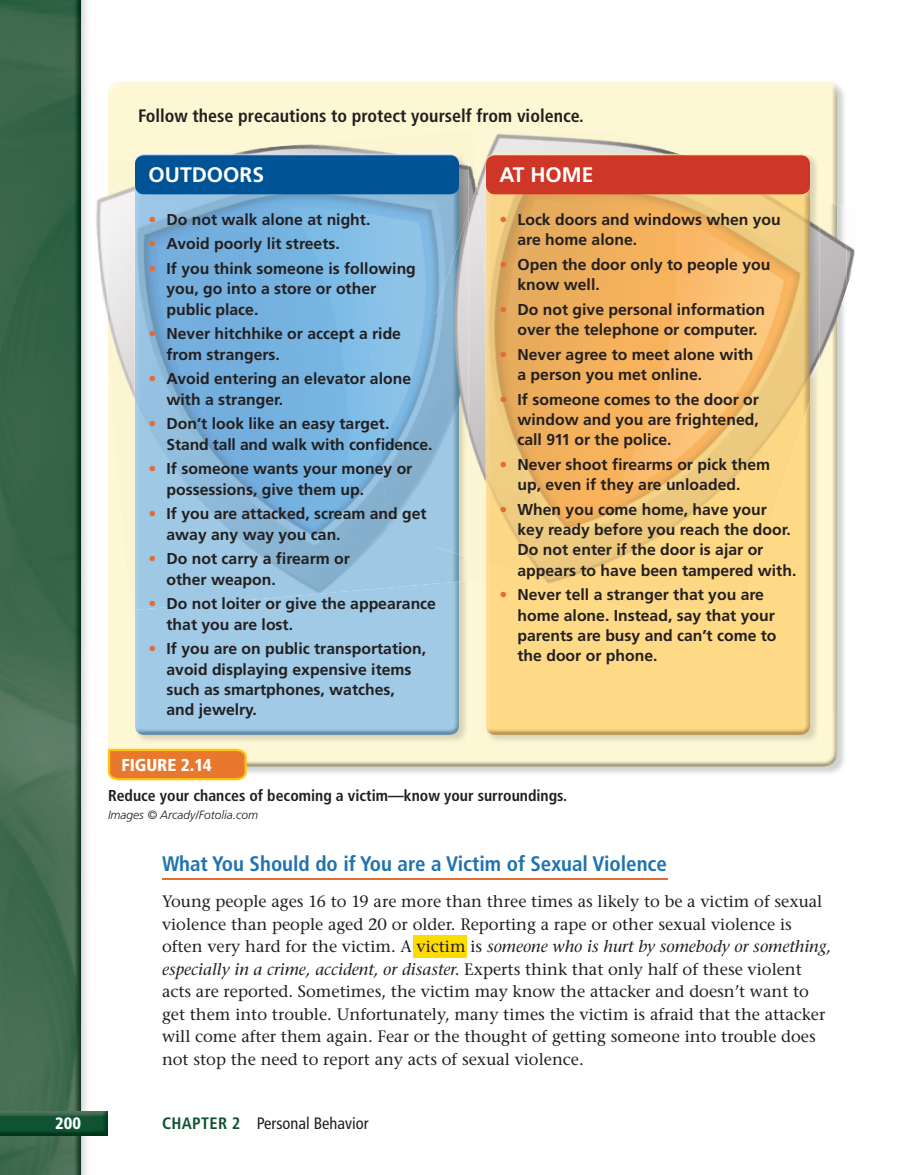
<style>
.page{position:relative;width:918px;height:1175px;background:#fff}
.page>*{position:absolute;margin:0;border:0;box-sizing:border-box;transform-origin:0 0}
.t1{font:700 condensed 21px "Frutiger";color:#2073ae}
.t2{font:700 21px "Frutiger";color:#fff}
.t3{font:700 condensed 18px "Frutiger";color:#231f20}
.t4{font:900 condensed 17.25px "Frutiger";color:#fff}
.t5{font:16.5px/22.5px "Stone Serif";color:#231f20}
.t6{font:condensed 16.5px "Frutiger";color:#231f20}
.t7{font:900 condensed 16.5px "Frutiger";color:#fff}
.t8{font:700 15.75px/20.2px "Frutiger";color:#231f20}
.t9{font:700 condensed 15.75px "Frutiger";color:#231f20}
.t10{font:italic 300 12px "Frutiger";color:#231f20}
.s1{font-weight:400;color:#e36c34}
.s2{font-style:italic}
.s3{font-weight:700;color:#0f5333}
</style>
<div class="page">
<img style="left:0;top:0;width:87px;height:1174px">
<svg style="left:81px;top:1135px;width:27px;height:1px"></svg>
<img style="left:0;top:1135px;width:81px;height:1px">
<img style="left:0;top:1111px;width:108px;height:24px">
<hr style="left:162px;top:878px;width:505px;height:1px;background:#e36c34">
<div style="left:413px;top:935px;width:54px;height:23px;background:#ffdc01"></div>
<hr style="left:113px;top:81px;width:719px;height:3px;background:#fef9de">
<img style="left:108px;top:712px;width:729px;height:52px">
<div style="left:108px;top:610px;width:27px;height:102px;background:#fef7d4"></div>
<div style="left:468px;top:563px;width:18px;height:149px;background:#fef7d4"></div>
<img style="left:819px;top:372px;width:18px;height:340px">
<img style="left:786px;top:84px;width:51px;height:115px">
<div style="left:108px;top:84px;width:312px;height:75px;background:#fef7d4"></div>
<div style="left:474px;top:84px;width:50px;height:46px;background:#fef7d4"></div>
<div style="left:577px;top:84px;width:209px;height:70px;background:#fef7d4"></div>
<div style="left:420px;top:84px;width:54px;height:45px;background:#fef7d4"></div>
<div style="left:524px;top:84px;width:53px;height:46px;background:#fef7d4"></div>
<svg style="left:108px;top:748px;width:139px;height:32px;background:#ec872f"></svg>
<img style="left:194px;top:129px;width:283px;height:50px">
<img style="left:468px;top:179px;width:9px;height:5px">
<img style="left:96px;top:195px;width:12px;height:122px">
<img style="left:108px;top:159px;width:27px;height:451px">
<img style="left:135px;top:581px;width:333px;height:163px">
<img style="left:140px;top:154px;width:41px;height:1px">
<img style="left:181px;top:154px;width:273px;height:1px">
<img style="left:137px;top:732px;width:320px;height:3px">
<div style="left:135px;top:583px;width:324px;height:149px;background:#a0cae5"></div>
<img style="left:135px;top:155px;width:220px;height:183px">
<img style="left:355px;top:155px;width:104px;height:328px">
<img style="left:135px;top:338px;width:254px;height:199px">
<img style="left:384px;top:483px;width:61px;height:104px">
<img style="left:135px;top:537px;width:258px;height:73px">
<img style="left:441px;top:554px;width:18px;height:29px">
<div style="left:135px;top:155px;width:324px;height:39px;background:#005495;border-radius:9px"></div>
<img style="left:477px;top:130px;width:201px;height:54px">
<img style="left:468px;top:184px;width:18px;height:379px">
<img style="left:459px;top:212px;width:9px;height:345px">
<img style="left:435px;top:241px;width:24px;height:313px">
<img style="left:846px;top:244px;width:9px;height:45px">
<img style="left:837px;top:205px;width:9px;height:112px">
<img style="left:819px;top:199px;width:18px;height:173px">
<img style="left:486px;top:154px;width:333px;height:590px">
<img style="left:682px;top:154px;width:123px;height:1px">
<img style="left:810px;top:196px;width:9px;height:205px">
<img style="left:491px;top:154px;width:191px;height:1px">
<img style="left:488px;top:732px;width:320px;height:3px">
<div style="left:486px;top:155px;width:324px;height:577px;background:#feda86"></div>
<img style="left:486px;top:155px;width:139px;height:146px">
<img style="left:625px;top:188px;width:185px;height:360px">
<img style="left:486px;top:301px;width:186px;height:108px">
<img style="left:486px;top:353px;width:171px;height:158px">
<img style="left:595px;top:504px;width:167px;height:105px">
<img style="left:486px;top:511px;width:124px;height:88px">
<div style="left:486px;top:155px;width:324px;height:39px;background:#ce3727;border-radius:9px"></div>
<p class="t3" style="left:138px;top:105px;width:447px">Follow these precautions to protect yourself from violence.</p>
<h1 class="t2" style="left:149px;top:162px;width:117px">OUTDOORS</h1>
<p class="t8" style="left:149px;top:209px;width:223px"><span class="s1">•</span> Do not walk alone at night.</p>
<p class="t8" style="left:149px;top:234px;width:193px"><span class="s1">•</span> Avoid poorly lit streets.</p>
<p class="t8" style="left:167px;top:258px;width:251px;text-indent:-18px"><span class="s1">•</span> If you think someone is following you, go into a store or other public place.</p>
<p class="t8" style="left:167px;top:324px;width:236px;text-indent:-18px"><span class="s1">•</span> Never hitchhike or accept a ride from strangers.</p>
<p class="t8" style="left:167px;top:369px;width:246px;text-indent:-18px"><span class="s1">•</span> Avoid entering an elevator alone with a stranger.</p>
<p class="t8" style="left:167px;top:414px;width:267px;text-indent:-18px"><span class="s1">•</span> Don’t look like an easy target.<br>Stand tall and walk with confidence.</p>
<p class="t8" style="left:167px;top:459px;width:247px;text-indent:-18px"><span class="s1">•</span> If someone wants your money or possessions, give them up.</p>
<p class="t8" style="left:167px;top:504px;width:262px;text-indent:-18px"><span class="s1">•</span> If you are attacked, scream and get away any way you can.</p>
<p class="t8" style="left:167px;top:549px;width:185px;text-indent:-18px"><span class="s1">•</span> Do not carry a firearm or other weapon.</p>
<p class="t8" style="left:167px;top:594px;width:271px;text-indent:-18px"><span class="s1">•</span> Do not loiter or give the appearance that you are lost.</p>
<p class="t8" style="left:167px;top:639px;width:261px;text-indent:-18px"><span class="s1">•</span> If you are on public transportation, avoid displaying expensive items such as smartphones, watches, and jewelry.</p>
<p class="t4" style="left:122px;top:754px;width:92px">FIGURE 2.14</p>
<h1 class="t2" style="left:500px;top:162px;width:95px">AT HOME</h1>
<p class="t8" style="left:518px;top:209px;width:265px;text-indent:-18px"><span class="s1">•</span> Lock doors and windows when you are home alone.</p>
<p class="t8" style="left:518px;top:254px;width:254px;text-indent:-18px"><span class="s1">•</span> Open the door only to people you know well.</p>
<p class="t8" style="left:518px;top:299px;width:249px;text-indent:-18px"><span class="s1">•</span> Do not give personal information over the telephone or computer.</p>
<p class="t8" style="left:518px;top:344px;width:238px;text-indent:-18px"><span class="s1">•</span> Never agree to meet alone with a person you met online.</p>
<p class="t8" style="left:518px;top:389px;width:243px;text-align:justify;text-indent:-18px"><span class="s1">•</span> If someone comes to the door or window and you are frightened, call 911 or the police.</p>
<p class="t8" style="left:518px;top:454px;width:254px;text-indent:-18px"><span class="s1">•</span> Never shoot firearms or pick them up, even if they are unloaded.</p>
<p class="t8" style="left:518px;top:499px;width:280px;text-indent:-18px"><span class="s1">•</span> When you come home, have your key ready before you reach the door.<br>Do not enter if the door is ajar or appears to have been tampered with.</p>
<p class="t8" style="left:518px;top:585px;width:261px;text-indent:-18px"><span class="s1">•</span> Never tell a stranger that you are home alone. Instead, say that your parents are busy and can’t come to the door or phone.</p>
<p class="t9" style="left:108px;top:786px;width:461px">Reduce your chances of becoming a victim—know your surroundings.</p>
<p class="t10" style="left:108px;top:808px;width:152px">Images © Arcady/Fotolia.com</p>
<h1 class="t1" style="left:162px;top:851px;width:507px">What You Should do if You are a Victim of Sexual Violence</h1>
<p class="t5" style="left:162px;top:890px;width:671px">Young people ages 16 to 19 are more than three times as likely to be a victim of sexual violence than people aged 20 or older. Reporting a rape or other sexual violence is often very hard for the victim. A victim is <span class="s2">someone who is hurt by somebody or something, especially in a crime, accident, or disaster</span>. Experts think that only half of these violent acts are reported. Sometimes, the victim may know the attacker and doesn’t want to get them into trouble. Unfortunately, many times the victim is afraid that the attacker will come after them again. Fear or the thought of getting someone into trouble does not stop the need to report any acts of sexual violence.</p>
<p class="t7" style="left:55px;top:1113px;width:27px">200</p>
<p class="t6" style="left:162px;top:1113px;width:208px"><span class="s3">CHAPTER 2</span> Personal Behavior</p>
</div>
